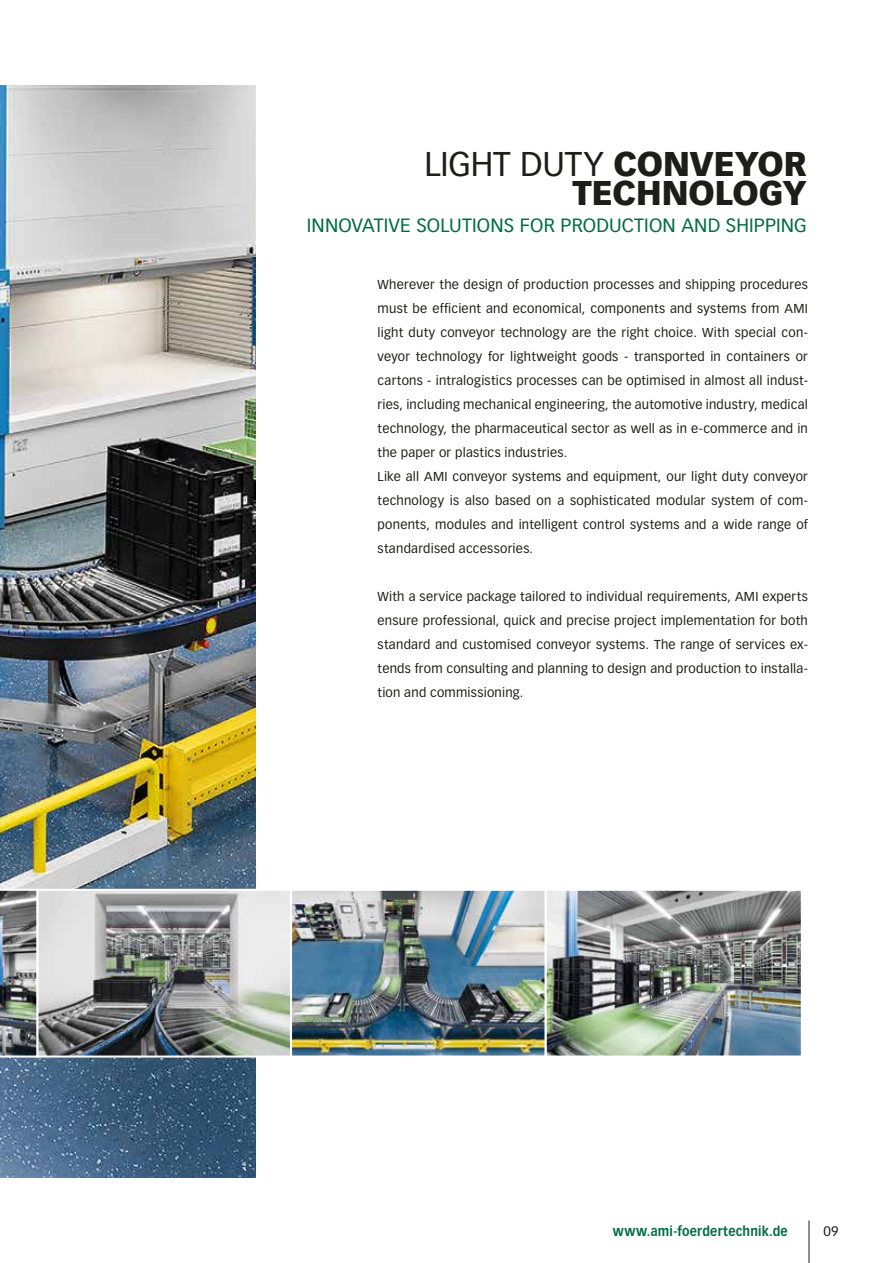
<style>
.page{position:relative;width:893px;height:1263px;background:#fff}
.page>*{position:absolute;margin:0;border:0;box-sizing:border-box;transform-origin:0 0}
.t1{font:900 33.75px/29.7px "Vectora LT Std";letter-spacing:-.005em;color:#1d1d1b;text-align:right}
.t2{font:18.9px "Vectora LT Std";letter-spacing:.005em;color:#006c43}
.t3{font:700 13.5px "Vectora LT Std";letter-spacing:.015em;color:#006c43;scale:.9 1}
.t4{font:13.5px "Vectora LT Std";color:#1d1d1b}
.t5{font:12.75px/24px "Vectora LT Std";letter-spacing:.02em;color:#1d1d1b}
.s1{font-weight:400}
</style>
<div class="page">
<img style="left:0;top:85px;width:255px;height:1093px">
<img style="left:39px;top:892px;width:761px;height:162px">
<div style="left:544px;top:889px;width:259px;height:168px;border:2px solid #fff"></div>
<div style="left:36px;top:889px;width:256px;height:168px;border:2px solid #fff"></div>
<img style="left:0;top:889px;width:38px;height:168px">
<div style="left:290px;top:889px;width:256px;height:168px;border:2px solid #fff"></div>
<hr style="left:809px;top:1220px;width:1px;height:43px;background:#1d1d1b">
<h1 class="t1" style="left:424px;top:149px;width:384px"><span class="s1">LIGHT DUTY</span> CONVEYOR<br>TECHNOLOGY</h1>
<h2 class="t2" style="left:307px;top:215px;width:501px">INNOVATIVE SOLUTIONS FOR PRODUCTION AND SHIPPING</h2>
<p class="t5" style="left:378px;top:273px;width:432px">Wherever the design of production processes and shipping procedures must be efficient and economical, components and systems from AMI light duty conveyor technology are the right choice. With special con&shy;veyor technology for lightweight goods - transported in containers or cartons - intralogistics processes can be optimised in almost all indust&shy;ries, including mechanical engineering, the automotive industry, medical technology, the pharmaceutical sector as well as in e-commerce and in the paper or plastics industries.<br>Like all AMI conveyor systems and equipment, our light duty conveyor technology is also based on a sophisticated modular system of com&shy;ponents, modules and intelligent control systems and a wide range of standardised accessories.</p>
<p class="t5" style="left:378px;top:585px;width:432px;text-align:justify">With a service package tailored to individual requirements, AMI experts ensure professional, quick and precise project implementation for both standard and customised conveyor systems. The range of services ex&shy;tends from consulting and planning to design and production to installa&shy;tion and commissioning.</p>
<p class="t3" style="left:613px;top:1223px;width:196px">www.ami-foerdertechnik.de</p>
<p class="t4" style="left:823px;top:1224px;width:17px">09</p>
</div>
